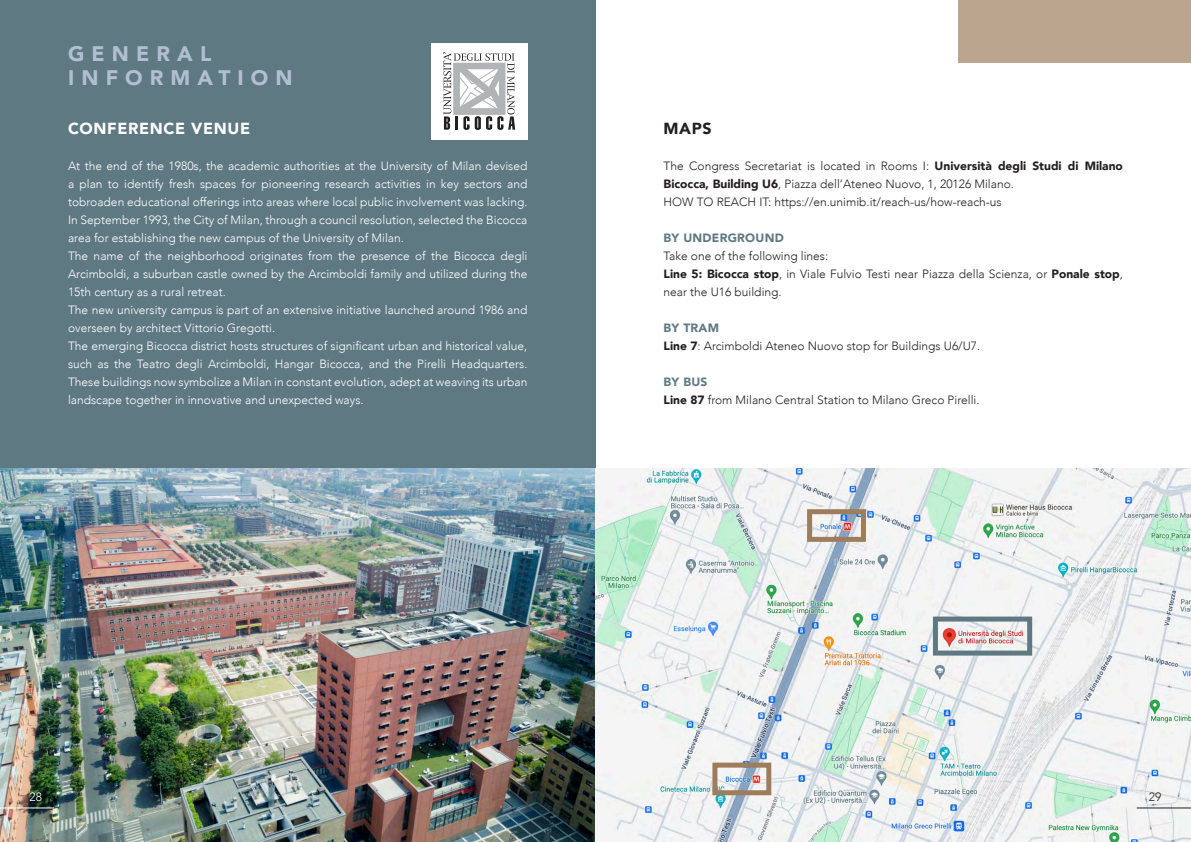
<style>
.page{position:relative;width:1191px;height:842px;background:#fff}
.page>*{position:absolute;margin:0;border:0;box-sizing:border-box;transform-origin:0 0}
.t1{font:900 21px "Avenir";letter-spacing:.34em;color:#b2bfd2}
.t2{font:900 16px "Avenir";letter-spacing:.04em;color:#fff}
.t3{font:900 16px "Avenir";color:#231f20}
.t4{font:300 12px/18px "Avenir";color:#fff}
.t5{font:300 12px/18px "Avenir";color:#231f20}
.t6{font:900 12px "Avenir";letter-spacing:.02em;color:#5f7983}
.s1{font-weight:900}
</style>
<div class="page">
<div style="left:0;top:0;width:595px;height:842px;background:#5f7983"></div>
<img style="left:0;top:468px;width:1191px;height:374px">
<div style="left:431px;top:43px;width:96px;height:96px;background:#fff"></div>
<svg style="left:443px;top:52px;width:72px;height:78px"></svg>
<div style="left:807px;top:509px;width:59px;height:33px;border:5px solid #9d7d5b"></div>
<div style="left:712px;top:763px;width:59px;height:32px;border:5px solid #9d7d5b"></div>
<div style="left:933px;top:616px;width:99px;height:40px;border:5px solid #5f7983"></div>
<div style="left:958px;top:0;width:233px;height:63px;background:#bca58f"></div>
<hr style="left:1136px;top:807px;width:55px;height:1px;background:#231f20">
<hr style="left:0;top:807px;width:54px;height:1px;background:#fff">
<p class="t1" style="left:68px;top:35px;width:145px">GENERAL</p>
<p class="t1" style="left:68px;top:59px;width:226px">INFORMATION</p>
<p class="t2" style="left:68px;top:114px;width:184px">CONFERENCE VENUE</p>
<p class="t4" style="left:68px;top:157px;width:461px;text-align:justify">At the end of the 1980s, the academic authorities at the University of Milan devised a plan to identify fresh spaces for pioneering research activities in key sectors and tobroaden educational offerings into areas where local public involvement was lacking.</p>
<p class="t4" style="left:68px;top:211px;width:461px">In September 1993, the City of Milan, through a council resolution, selected the Bicocca area for establishing the new campus of the University of Milan.</p>
<p class="t4" style="left:68px;top:247px;width:461px;text-align:justify">The name of the neighborhood originates from the presence of the Bicocca degli Arcimboldi, a suburban castle owned by the Arcimboldi family and utilized during the 15th century as a rural retreat.</p>
<p class="t4" style="left:68px;top:301px;width:461px">The new university campus is part of an extensive initiative launched around 1986 and overseen by architect Vittorio Gregotti.</p>
<p class="t4" style="left:68px;top:337px;width:461px">The emerging Bicocca district hosts structures of significant urban and historical value, such as the Teatro degli Arcimboldi, Hangar Bicocca, and the Pirelli Headquarters.</p>
<p class="t4" style="left:68px;top:373px;width:461px">These buildings now symbolize a Milan in constant evolution, adept at weaving its urban landscape together in innovative and unexpected ways.</p>
<p class="t3" style="left:663px;top:114px;width:50px">MAPS</p>
<p class="t5" style="left:663px;top:157px;width:461px">The Congress Secretariat is located in Rooms I: <span class="s1">Università degli Studi di Milano<br>Bicocca, Building U6</span>, Piazza dell’Ateneo Nuovo, 1, 20126 Milano.</p>
<p class="t5" style="left:663px;top:193px;width:339px">HOW TO REACH IT: https://en.unimib.it/reach-us/how-reach-us</p>
<p class="t6" style="left:663px;top:227px;width:122px">BY UNDERGROUND</p>
<p class="t5" style="left:663px;top:247px;width:166px">Take one of the following lines:</p>
<p class="t5" style="left:663px;top:265px;width:461px"><span class="s1">Line 5: Bicocca stop</span>, in Viale Fulvio Testi near Piazza della Scienza, or <span class="s1">Ponale stop</span>, near the U16 building.</p>
<p class="t6" style="left:663px;top:317px;width:57px">BY TRAM</p>
<p class="t5" style="left:663px;top:337px;width:318px"><span class="s1">Line 7</span>: Arcimboldi Ateneo Nuovo stop for Buildings U6/U7.</p>
<p class="t6" style="left:663px;top:371px;width:45px">BY BUS</p>
<p class="t5" style="left:663px;top:391px;width:317px"><span class="s1">Line 87</span> from Milano Central Station to Milano Greco Pirelli.</p>
<p class="t4" style="left:30px;top:788px;width:14px">28</p>
<p class="t5" style="left:1149px;top:788px;width:14px">29</p>
</div>
